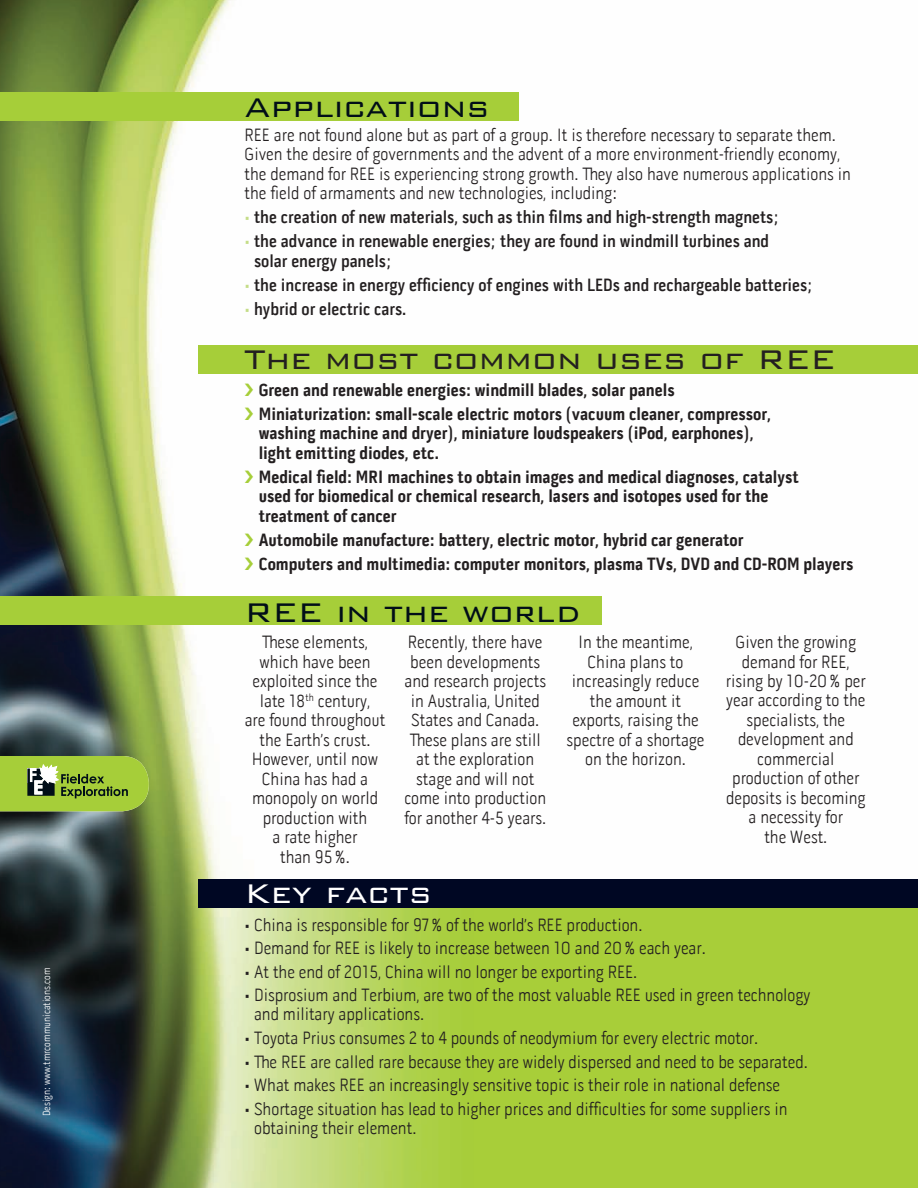
<style>
.page{position:relative;width:918px;height:1188px;background:#fff}
.page>*{position:absolute;margin:0;border:0;box-sizing:border-box;transform-origin:0 0}
.t1{font:300 36px "Bank Gothic BT";color:#010e18}
.t2{font:300 36px "Bank Gothic BT";color:#231f20}
.t3{font:300 36px "Bank Gothic BT";color:#fff}
.t4{font:300 18px/19.5px "Pill Gothic 300 mg";color:#231f20;text-align:center}
.t5{font:700 18px/19.5px "Pill Gothic 300 mg";color:#231f20}
.t6{font:600 18px/19.5px "Pill Gothic 300 mg";color:#231f20}
.t7{font:300 10.5px "Pill Gothic 300 mg";color:#fff}
.s1{font-weight:300;color:#c5dd88}
</style>
<div class="page">
<img style="left:0;top:0;width:918px;height:1188px">
<svg style="left:0;top:756px;width:149px;height:55px;background:#98ba40"></svg>
<div style="left:0;top:93px;width:518px;height:28px;background:#a6ce39"></div>
<div style="left:199px;top:346px;width:719px;height:28px;background:#a6ce39"></div>
<div style="left:199px;top:879px;width:719px;height:28px;background:#000723"></div>
<div style="left:0;top:596px;width:602px;height:28px;background:#a6ce39"></div>
<svg style="left:245px;top:383px;width:8px;height:13px"></svg>
<svg style="left:245px;top:407px;width:8px;height:13px"></svg>
<svg style="left:245px;top:470px;width:8px;height:13px"></svg>
<svg style="left:245px;top:533px;width:8px;height:13px"></svg>
<svg style="left:245px;top:557px;width:8px;height:13px"></svg>
<p class="t7" style="left:41px;top:1116px;width:150px;rotate:-90deg">Design: www.tmrcommunications.com</p>
<h1 class="t1" style="left:245px;top:88px;width:246px">Applications</h1>
<p class="t4" style="left:245px;top:125px;width:608px;text-align:left">REE are not found alone but as part of a group. It is therefore necessary to separate them.<br>Given the desire of governments and the advent of a more environment-friendly economy, the demand for REE is experiencing strong growth. They also have numerous applications in the field of armaments and new technologies, including:</p>
<p class="t6" style="left:245px;top:207px;width:536px"><span class="s1">•</span> the creation of new materials, such as thin films and high-strength magnets;</p>
<p class="t6" style="left:254px;top:231px;width:516px;text-indent:-10px"><span class="s1">•</span> the advance in renewable energies; they are found in windmill turbines and solar energy panels;</p>
<p class="t6" style="left:245px;top:275px;width:570px"><span class="s1">•</span> the increase in energy efficiency of engines with LEDs and rechargeable batteries;</p>
<p class="t6" style="left:245px;top:299px;width:163px"><span class="s1">•</span> hybrid or electric cars.</p>
<h1 class="t2" style="left:245px;top:340px;width:592px">The most common uses of REE</h1>
<p class="t5" style="left:259px;top:378px;width:514px;line-height:24px">Green and renewable energies: windmill blades, solar panels<br>Miniaturization: small-scale electric motors (vacuum cleaner, compressor,</p>
<p class="t5" style="left:259px;top:423px;width:497px">washing machine and dryer), miniature loudspeakers (iPod, earphones), light emitting diodes, etc.</p>
<p class="t5" style="left:259px;top:467px;width:542px">Medical field: MRI machines to obtain images and medical diagnoses, catalyst used for biomedical or chemical research, lasers and isotopes used for the treatment of cancer</p>
<p class="t5" style="left:259px;top:528px;width:596px;line-height:24px">Automobile manufacture: battery, electric motor, hybrid car generator<br>Computers and multimedia: computer monitors, plasma TVs, DVD and CD-ROM players</p>
<h1 class="t1" style="left:245px;top:594px;width:338px">REE in the world</h1>
<p class="t4" style="left:245px;top:632px;width:142px">These elements, which have been exploited since the late 18<sup>th</sup> century,<br>are found throughout the Earth’s crust.<br>However, until now<br>China has had a monopoly on world production with<br>a rate higher<br>than 95 %.</p>
<p class="t4" style="left:404px;top:632px;width:143px">Recently, there have been developments and research projects in Australia, United<br>States and Canada.<br>These plans are still at the exploration stage and will not come into production for another 4-5 years.</p>
<p class="t4" style="left:567px;top:632px;width:139px">In the meantime,<br>China plans to increasingly reduce the amount it exports, raising the spectre of a shortage on the horizon.</p>
<p class="t4" style="left:726px;top:632px;width:141px">Given the growing demand for REE, rising by 10-20 % per year according to the specialists, the development and commercial production of other deposits is becoming a necessity for<br>the West.</p>
<h1 class="t3" style="left:245px;top:874px;width:189px">Key facts</h1>
<p class="t4" style="left:245px;top:915px;width:399px">• China is responsible for 97 % of the world’s REE production.</p>
<p class="t4" style="left:245px;top:939px;width:463px">• Demand for REE is likely to increase between 10 and 20 % each year.</p>
<p class="t4" style="left:245px;top:962px;width:394px">• At the end of 2015, China will no longer be exporting REE.</p>
<p class="t4" style="left:254px;top:986px;width:558px;line-height:19px;text-align:left;text-indent:-10px">• Disprosium and Terbium, are two of the most valuable REE used in green technology and military applications.</p>
<p class="t4" style="left:245px;top:1028px;width:515px">• Toyota Prius consumes 2 to 4 pounds of neodymium for every electric motor.</p>
<p class="t4" style="left:245px;top:1052px;width:565px">• The REE are called rare because they are widely dispersed and need to be separated.</p>
<p class="t4" style="left:245px;top:1075px;width:537px">• What makes REE an increasingly sensitive topic is their role in national defense</p>
<p class="t4" style="left:254px;top:1099px;width:535px;line-height:19px;text-align:left;text-indent:-10px">• Shortage situation has lead to higher prices and difficulties for some suppliers in obtaining their element.</p>
</div>
